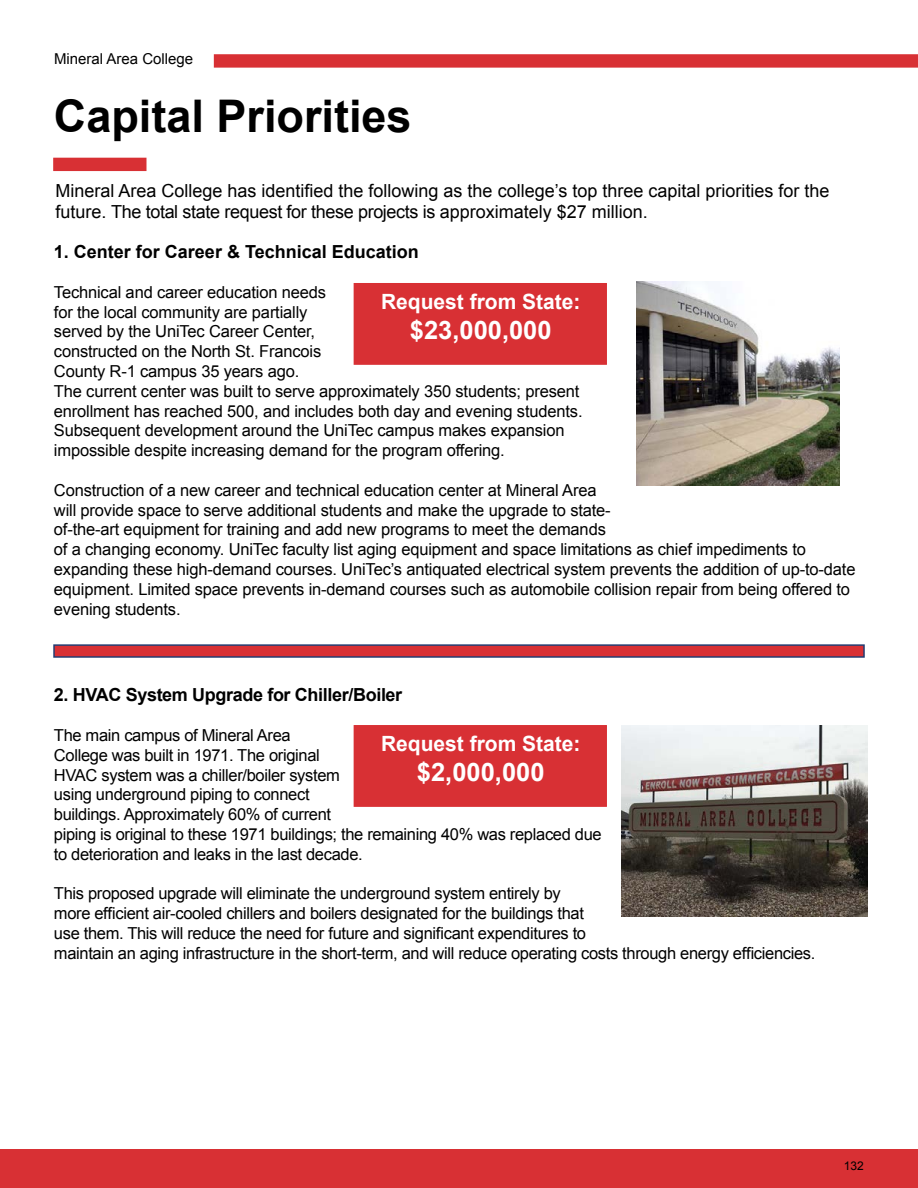
<style>
.page{position:relative;width:918px;height:1188px;background:#fff}
.page>*{position:absolute;margin:0;border:0;box-sizing:border-box;transform-origin:0 0}
.t1{font:700 45px "Arial";color:#000}
.t2{font:700 25.5px "Arial";color:#fff}
.t3{font:700 21px "Arial";color:#fff}
.t4{font:18px/21.6px "Arial";color:#000}
.t5{font:700 18px "Arial";color:#000}
.t6{font:700 18px "Arial";letter-spacing:-.02em;color:#000}
.t7{font:16.5px/19.8px "Arial";letter-spacing:-.01em;color:#000}
.t8{font:15px "Arial";color:#000}
.t9{font:12px "Arial";color:#000}
</style>
<div class="page">
<div style="left:215px;top:55px;width:703px;height:12px;background:#d83034"></div>
<div style="left:214px;top:54px;width:704px;height:14px;border:2px solid #d83034"></div>
<div style="left:53px;top:158px;width:94px;height:13px;background:#d83034"></div>
<div style="left:53px;top:644px;width:812px;height:14px;background:#d83034;border:2px solid #243c71"></div>
<div style="left:0;top:1149px;width:918px;height:39px;background:#d83034"></div>
<img style="left:637px;top:282px;width:202px;height:203px">
<div style="left:354px;top:283px;width:253px;height:82px;background:#d83034;border:2px solid #d83034"></div>
<div style="left:354px;top:725px;width:253px;height:82px;background:#d83034;border:2px solid #d83034"></div>
<img style="left:621px;top:725px;width:247px;height:192px">
<p class="t8" style="left:54px;top:49px;width:141px">Mineral Area College</p>
<h1 class="t1" style="left:54px;top:85px;width:359px">Capital Priorities</h1>
<p class="t4" style="left:55px;top:180px;width:776px">Mineral Area College has identified the following as the college’s top three capital priorities for the future. The total state request for these projects is approximately $27 million.</p>
<p class="t5" style="left:54px;top:239px;width:366px">1. Center for Career &amp; Technical Education</p>
<p class="t7" style="left:54px;top:282px;width:530px">Technical and career education needs<br>for the local community are partially<br>served by the UniTec Career Center,<br>constructed on the North St. Francois<br>County R-1 campus 35 years ago.<br>The current center was built to serve approximately 350 students; present enrollment has reached 500, and includes both day and evening students.<br>Subsequent development around the UniTec campus makes expansion impossible despite increasing demand for the program offering.</p>
<p class="t7" style="left:54px;top:480px;width:803px">Construction of a new career and technical education center at Mineral Area<br>will provide space to serve additional students and make the upgrade to state-<br>of-the-art equipment for training and add new programs to meet the demands<br>of a changing economy. UniTec faculty list aging equipment and space limitations as chief impediments to expanding these high-demand courses. UniTec’s antiquated electrical system prevents the addition of up-to-date equipment. Limited space prevents in-demand courses such as automobile collision repair from being offered to evening students.</p>
<p class="t3" style="left:381px;top:286px;width:201px">Request from State:</p>
<h2 class="t2" style="left:410px;top:312px;width:143px">$23,000,000</h2>
<p class="t6" style="left:54px;top:682px;width:350px">2. HVAC System Upgrade for Chiller/Boiler</p>
<p class="t7" style="left:54px;top:725px;width:549px">The main campus of Mineral Area<br>College was built in 1971. The original<br>HVAC system was a chiller/boiler system<br>using underground piping to connect<br>buildings. Approximately 60% of current<br>piping is original to these 1971 buildings; the remaining 40% was replaced due to deterioration and leaks in the last decade.</p>
<p class="t7" style="left:54px;top:884px;width:763px">This proposed upgrade will eliminate the underground system entirely by<br>more efficient air-cooled chillers and boilers designated for the buildings that<br>use them. This will reduce the need for future and significant expenditures to<br>maintain an aging infrastructure in the short-term, and will reduce operating costs through energy efficiencies.</p>
<p class="t3" style="left:381px;top:729px;width:201px">Request from State:</p>
<h2 class="t2" style="left:417px;top:754px;width:129px">$2,000,000</h2>
<p class="t9" style="left:844px;top:1158px;width:22px">132</p>
</div>
